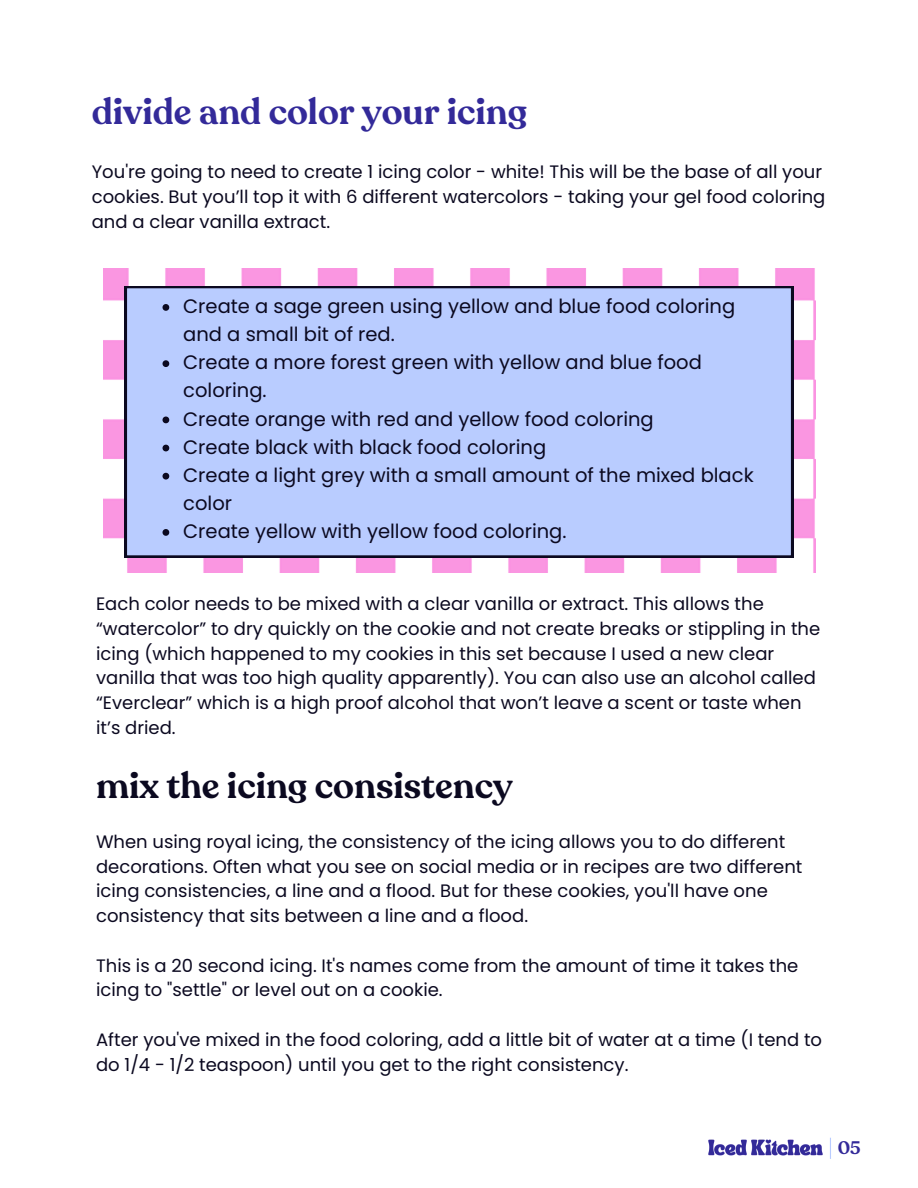
<style>
.page{position:relative;width:918px;height:1188px;background:#fff}
.page>*{position:absolute;margin:0;border:0;box-sizing:border-box;transform-origin:0 0}
.t1{font:600 36px "Recoleta";color:#332a99}
.t2{font:600 36px "Recoleta";color:#0b0920}
.t3{font:19.5px/28.2px "Poppins";color:#0b0920}
.t4{font:18px/24.8px "Poppins";color:#0b0920}
.t5{font:600 18px "Recoleta";color:#332a99}
</style>
<div class="page">
<img style="left:708px;top:1139px;width:115px;height:17px">
<svg style="left:830px;top:1138px;width:1px;height:21px"></svg>
<img style="left:103px;top:269px;width:712px;height:303px">
<div style="left:125px;top:286px;width:668px;height:271px;background:#b9ccff"></div>
<svg style="left:163px;top:304px;width:6px;height:7px"></svg>
<svg style="left:163px;top:360px;width:6px;height:7px"></svg>
<svg style="left:163px;top:417px;width:6px;height:6px"></svg>
<svg style="left:163px;top:445px;width:6px;height:6px"></svg>
<svg style="left:163px;top:473px;width:6px;height:7px"></svg>
<svg style="left:163px;top:529px;width:6px;height:7px"></svg>
<p class="t1" style="left:92px;top:88px;width:437px">divide and color your icing</p>
<p class="t4" style="left:92px;top:160px;width:735px">You're going to need to create 1 icing color - white! This will be the base of all your cookies. But you’ll top it with 6 different watercolors - taking your gel food coloring and a clear vanilla extract.</p>
<p class="t3" style="left:183px;top:292px;width:553px">Create a sage green using yellow and blue food coloring and a small bit of red.</p>
<p class="t3" style="left:183px;top:348px;width:520px">Create a more forest green with yellow and blue food coloring.</p>
<p class="t3" style="left:183px;top:405px;width:472px">Create orange with red and yellow food coloring</p>
<p class="t3" style="left:183px;top:433px;width:365px">Create black with black food coloring</p>
<p class="t3" style="left:183px;top:461px;width:572px">Create a light grey with a small amount of the mixed black color</p>
<h1 class="t3" style="left:183px;top:517px;width:385px">Create yellow with yellow food coloring.</h1>
<p class="t4" style="left:96px;top:592px;width:726px">Each color needs to be mixed with a clear vanilla or extract. This allows the “watercolor” to dry quickly on the cookie and not create breaks or stippling in the icing (which happened to my cookies in this set because I used a new clear vanilla that was too high quality apparently). You can also use an alcohol called “Everclear” which is a high proof alcohol that won’t leave a scent or taste when it’s dried.</p>
<p class="t2" style="left:96px;top:762px;width:418px">mix the icing consistency</p>
<p class="t4" style="left:96px;top:829px;width:708px">When using royal icing, the consistency of the icing allows you to do different decorations. Often what you see on social media or in recipes are two different icing consistencies, a line and a flood. But for these cookies, you'll have one consistency that sits between a line and a flood.</p>
<p class="t4" style="left:96px;top:953px;width:704px">This is a 20 second icing. It's names come from the amount of time it takes the icing to "settle" or level out on a cookie.</p>
<p class="t4" style="left:96px;top:1027px;width:728px">After you've mixed in the food coloring, add a little bit of water at a time (I tend to do 1/4 - 1/2 teaspoon) until you get to the right consistency.</p>
<p class="t5" style="left:838px;top:1136px;width:24px">05</p>
</div>
